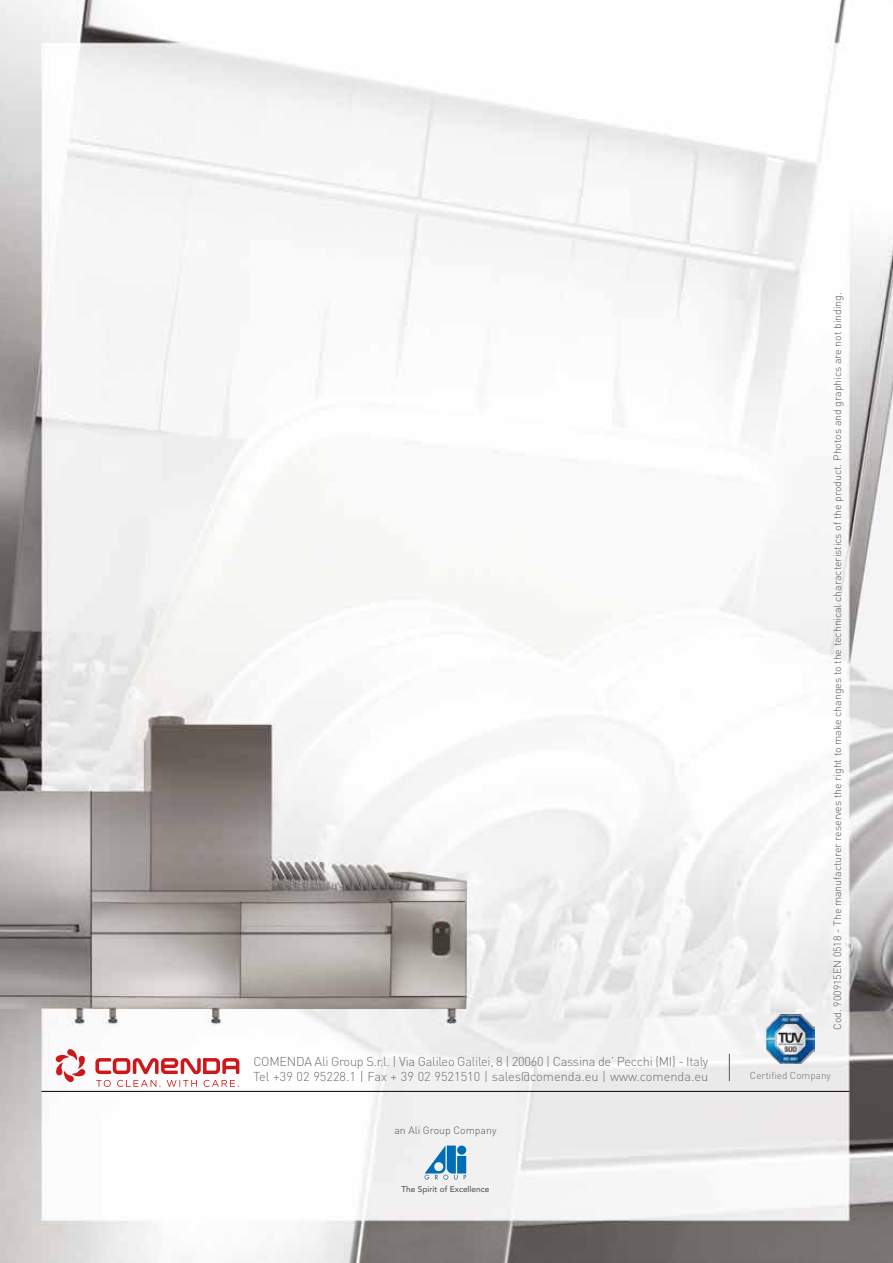
<style>
.page{position:relative;width:893px;height:1263px;background:#fff}
.page>*{position:absolute;margin:0;border:0;box-sizing:border-box;transform-origin:0 0}
.t1{font:300 12.75px/15.3px "DIN";letter-spacing:-.02em;color:#706f6f}
.t2{font:300 10.5px "DIN";color:#575756}
.t3{font:300 10.05px "DIN";color:#706f6f}
.t4{font:500 8.25px "Avenir";color:#575756}
</style>
<div class="page">
<img style="left:0;top:0;width:893px;height:1263px">
<div style="left:457px;top:1145px;width:9px;height:9px;background:#006db6;border-radius:50%"></div>
<div style="left:457px;top:1156px;width:9px;height:17px;background:#006db6"></div>
<svg style="left:425px;top:1145px;width:33px;height:34px"></svg>
<img style="left:766px;top:1014px;width:49px;height:49px">
<svg style="left:729px;top:1054px;width:1px;height:27px"></svg>
<hr style="left:41px;top:1091px;width:808px;height:1px;background:#000">
<svg style="left:95px;top:1058px;width:144px;height:16px"></svg>
<svg style="left:56px;top:1049px;width:29px;height:33px"></svg>
<svg style="left:96px;top:1080px;width:143px;height:7px"></svg>
<p class="t1" style="left:253px;top:1053px;width:456px">COMENDA Ali Group S.r.l. | Via Galileo Galilei, 8 | 20060 | Cassina de’ Pecchi (MI) - Italy<br>Tel +39 02 95228.1 | Fax + 39 02 9521510 | sales@comenda.eu | www.comenda.eu</p>
<p class="t2" style="left:394px;top:1123px;width:104px">an Ali Group Company</p>
<p class="t4" style="left:402px;top:1182px;width:89px">The Spirit of Excellence</p>
<p class="t2" style="left:831px;top:1030px;width:739px;rotate:-90deg">Cod. 900915EN 0518 - The manufacturer reserves the right to make changes to the technical characteristics of the product. Photos and graphics are not binding.</p>
<p class="t3" style="left:750px;top:1069px;width:82px">Certified Company</p>
</div>
